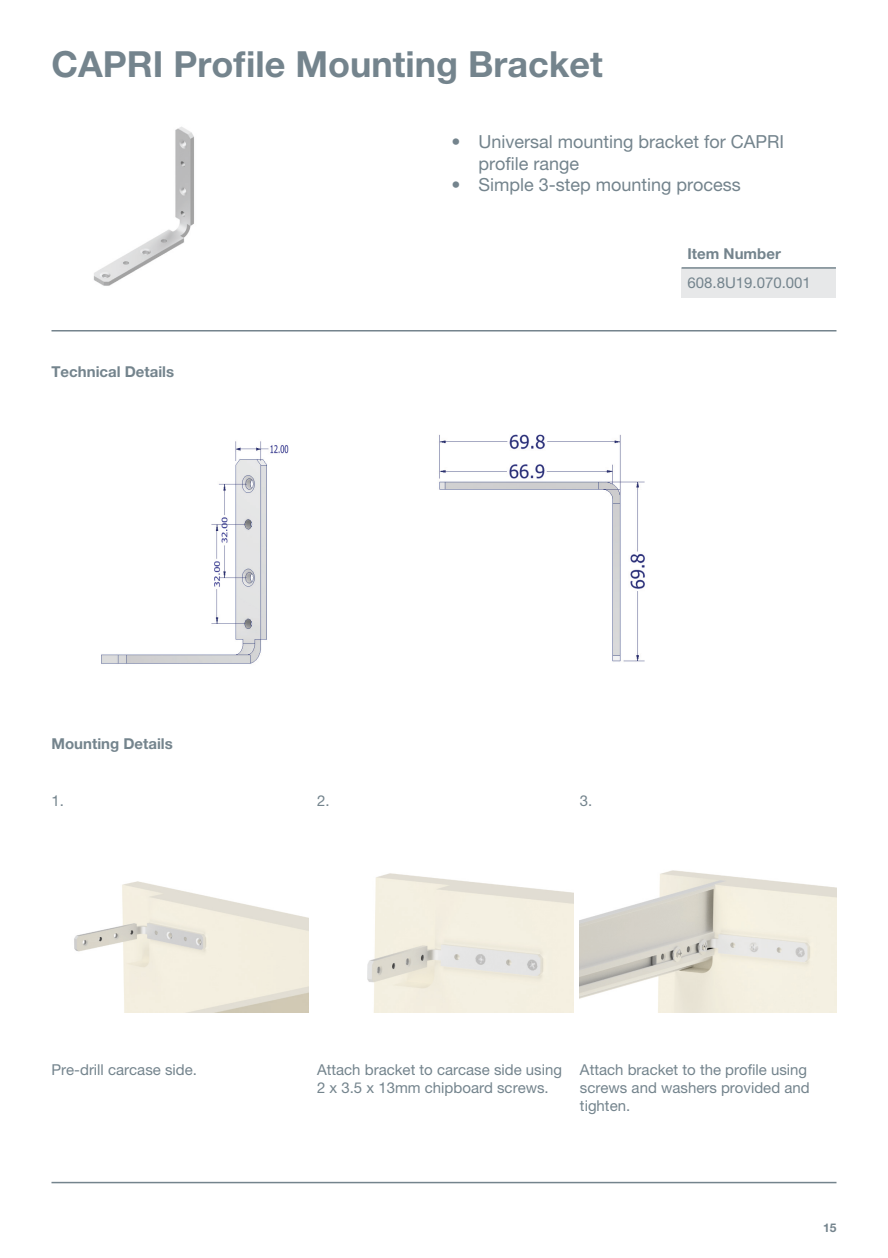
<style>
.page{position:relative;width:888px;height:1258px;background:#fff}
.page>*{position:absolute;margin:0;border:0;box-sizing:border-box;transform-origin:0 0}
.t1{font:700 36px "Helvetica Neue LT Pro";color:#74848d}
.t2{font:18px/21.6px "Helvetica Neue LT Pro";color:#74848d}
.t3{font:15px/18px "Helvetica Neue LT Pro";color:#74848d}
.t4{font:700 15px "Helvetica Neue LT Pro";color:#74848d}
.t5{font:700 12px "Helvetica Neue LT Pro";color:#74848d}
</style>
<div class="page">
<hr style="left:51px;top:1182px;width:785px;height:1px;background:#74848d">
<hr style="left:51px;top:330px;width:785px;height:1px;background:#74848d">
<img style="left:93px;top:127px;width:101px;height:159px">
<div style="left:681px;top:268px;width:155px;height:29px;background:#e7e8e9"></div>
<hr style="left:681px;top:267px;width:155px;height:2px;background:#74848d">
<img style="left:101px;top:441px;width:188px;height:223px">
<img style="left:74px;top:881px;width:234px;height:131px">
<img style="left:439px;top:434px;width:206px;height:228px">
<img style="left:367px;top:873px;width:206px;height:139px">
<img style="left:580px;top:870px;width:256px;height:142px">
<p class="t1" style="left:51px;top:42px;width:553px">CAPRI Profile Mounting Bracket</p>
<p class="t2" style="left:478px;top:131px;width:307px;text-indent:-27px">• Universal mounting bracket for CAPRI profile range</p>
<p class="t2" style="left:451px;top:174px;width:291px">• Simple 3-step mounting process</p>
<p class="t4" style="left:51px;top:362px;width:124px">Technical Details</p>
<p class="t4" style="left:687px;top:244px;width:95px">Item Number</p>
<p class="t3" style="left:687px;top:273px;width:125px">608.8U19.070.001</p>
<p class="t4" style="left:51px;top:735px;width:123px">Mounting Details</p>
<p class="t3" style="left:51px;top:792px;width:14px">1.</p>
<p class="t3" style="left:317px;top:792px;width:14px">2.</p>
<p class="t3" style="left:580px;top:792px;width:14px">3.</p>
<p class="t3" style="left:51px;top:1060px;width:147px">Pre-drill carcase side.</p>
<p class="t3" style="left:317px;top:1060px;width:247px">Attach bracket to carcase side using<br>2 x 3.5 x 13mm chipboard screws.</p>
<p class="t3" style="left:580px;top:1060px;width:231px">Attach bracket to the profile using screws and washers provided and tighten.</p>
<p class="t5" style="left:823px;top:1220px;width:15px">15</p>
</div>
